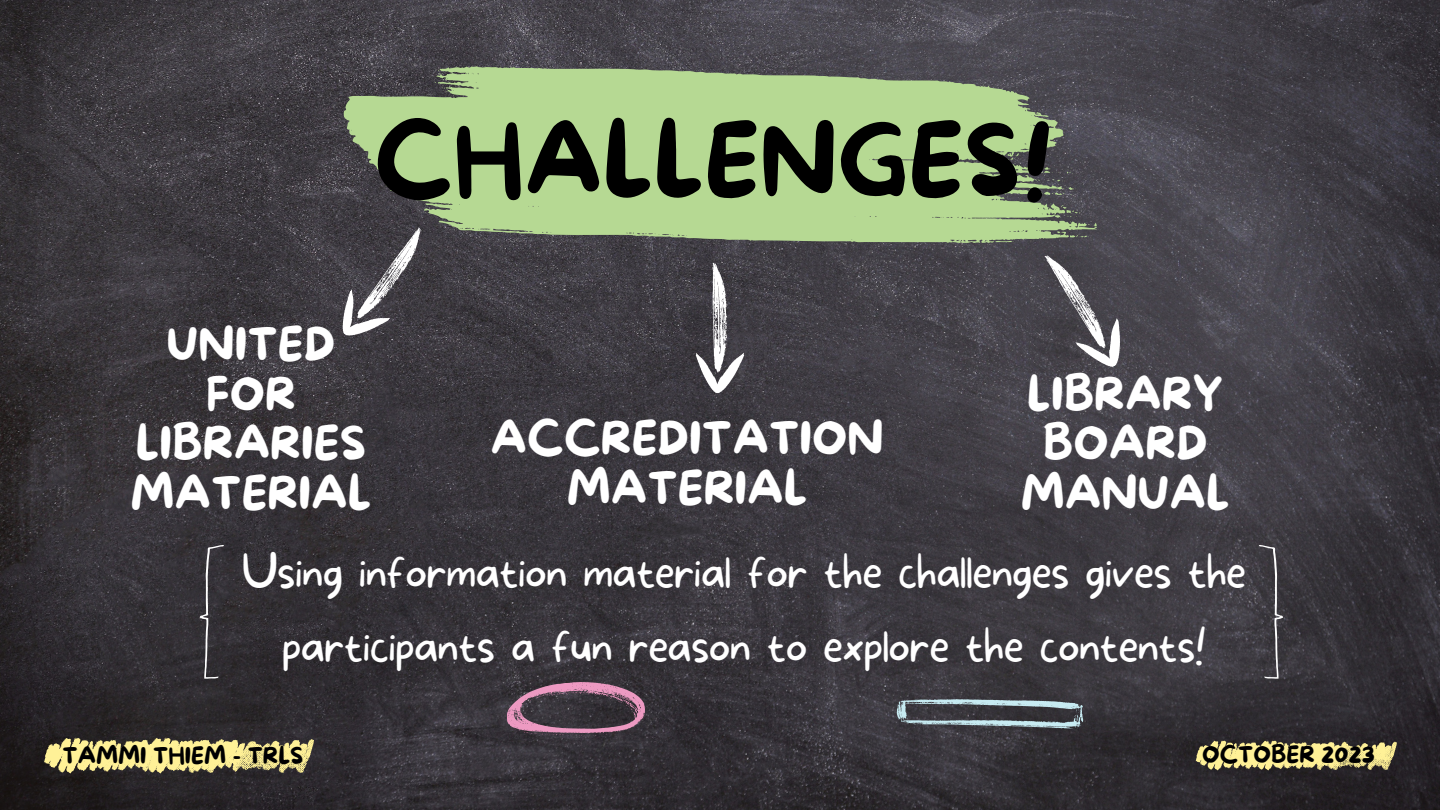
<style>
.page{position:relative;width:1440px;height:810px;background:#fff}
.page>*{position:absolute;margin:0;border:0;box-sizing:border-box;transform-origin:0 0}
.t1{font:97.6px "More Sugar";color:#000}
.t2{font:100 45.6px/74.2px "More Sugar";letter-spacing:-.03em;color:#fff;text-align:center}
.t3{font:45.5px/49.5px "More Sugar";color:#fff;text-align:center}
.t4{font:22.8px "More Sugar";color:#000}
.t5{font:22.7px "More Sugar";color:#000}
</style>
<div class="page">
<img style="left:0;top:0;width:1440px;height:810px">
<svg style="left:343px;top:66px;width:754px;height:177px;background:#9eb984"></svg>
<svg style="left:504px;top:676px;width:143px;height:67px;background:#5e4957"></svg>
<svg style="left:327px;top:227px;width:103px;height:123px;background:#58555b"></svg>
<svg style="left:1044px;top:249px;width:94px;height:128px;background:#5f5d63"></svg>
<svg style="left:696px;top:263px;width:48px;height:130px"></svg>
<svg style="left:200px;top:545px;width:24px;height:133px;background:#464348"></svg>
<svg style="left:1259px;top:545px;width:24px;height:133px;background:#4d4b50"></svg>
<svg style="left:897px;top:699px;width:186px;height:30px;background:#656e74"></svg>
<svg style="left:44px;top:738px;width:270px;height:35px;background:#c4b978"></svg>
<svg style="left:1196px;top:740px;width:201px;height:30px;background:#c2b777"></svg>
<p class="t1" style="left:374px;top:107px;width:680px">CHALLENGES!</p>
<p class="t3" style="left:131px;top:322px;width:242px">UNITED<br>FOR<br>LIBRARIES<br>MATERIAL</p>
<p class="t3" style="left:491px;top:416px;width:395px">ACCREDITATION<br>MATERIAL</p>
<p class="t3" style="left:1021px;top:371px;width:211px">LIBRARY<br>BOARD<br>MANUAL</p>
<p class="t2" style="left:242px;top:536px;width:1006px">Using information material for the challenges gives the participants a fun reason to explore the contents!</p>
<p class="t4" style="left:63px;top:743px;width:242px">TAMMI THIEM - TRLS</p>
<p class="t5" style="left:1202px;top:742px;width:174px">OCTOBER 2023</p>
</div>
